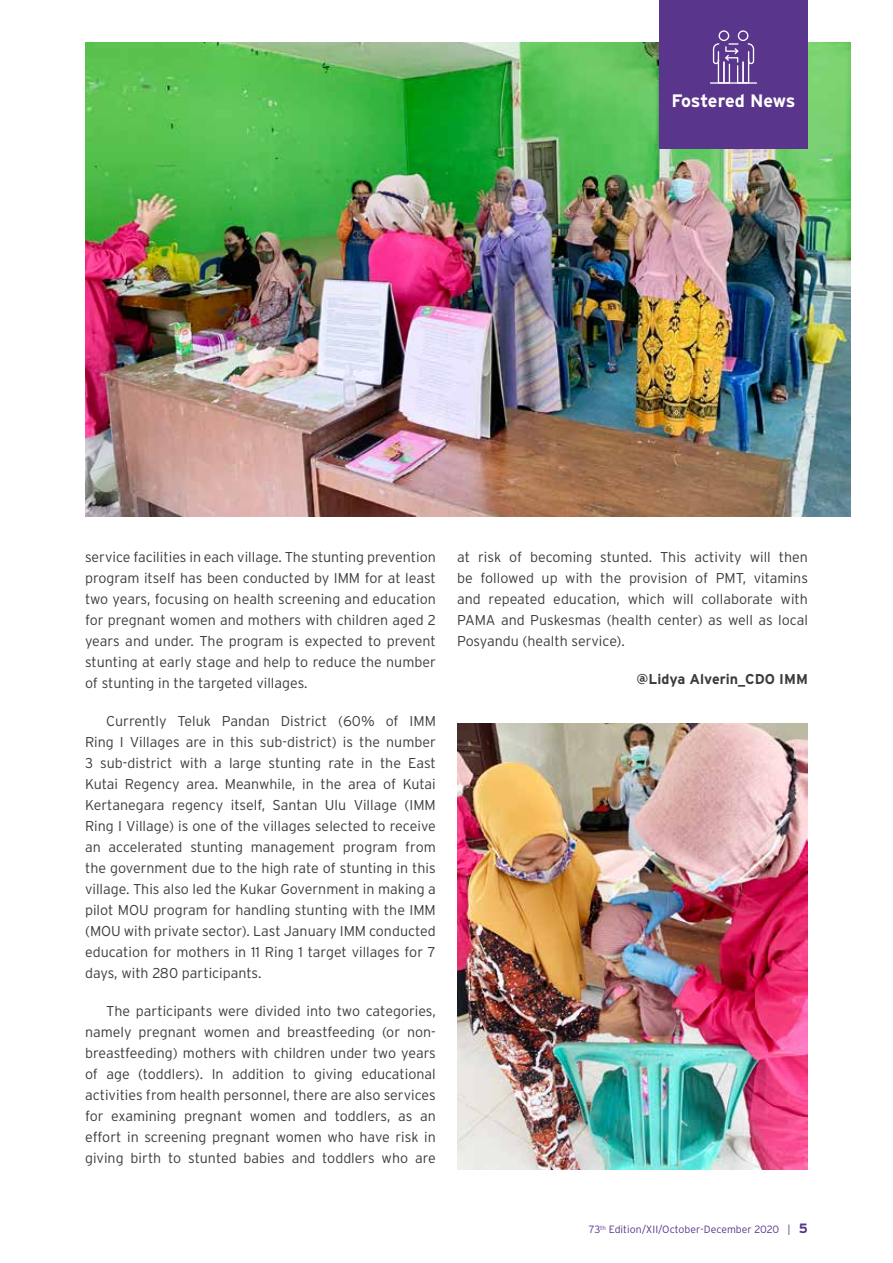
<style>
.page{position:relative;width:893px;height:1263px;background:#fff}
.page>*{position:absolute;margin:0;border:0;box-sizing:border-box;transform-origin:0 0}
.t1{font:700 18px "Interstate";letter-spacing:-.015em;color:#fff}
.t2{font:300 14.25px/21px "Interstate";color:#3c3c3b;text-align:justify}
.t3{font:700 14.25px "Interstate";color:#3c3c3b}
.t4{font:300 10.5px "Interstate";color:#59358c}
.s1{font-weight:700;font-size:13.5px}
</style>
<div class="page">
<img style="left:85px;top:43px;width:765px;height:474px">
<div style="left:659px;top:0;width:149px;height:149px;background:#59358c"></div>
<svg style="left:713px;top:30px;width:41px;height:52px"></svg>
<hr style="left:710px;top:82px;width:47px;height:2px;background:#fff">
<img style="left:457px;top:724px;width:351px;height:445px">
<p class="t1" style="left:671px;top:89px;width:126px">Fostered News</p>
<p class="t2" style="left:85px;top:546px;width:352px">service facilities in each village. The stunting prevention program itself has been conducted by IMM for at least two years, focusing on health screening and education for pregnant women and mothers with children aged 2 years and under. The program is expected to prevent stunting at early stage and help to reduce the number of stunting in the targeted villages.</p>
<p class="t2" style="left:85px;top:710px;width:352px;text-indent:21px">Currently Teluk Pandan District (60% of IMM Ring I Villages are in this sub-district) is the number 3 sub-district with a large stunting rate in the East Kutai Regency area. Meanwhile, in the area of Kutai Kertanegara regency itself, Santan Ulu Village (IMM Ring I Village) is one of the villages selected to receive an accelerated stunting management program from the government due to the high rate of stunting in this village. This also led the Kukar Government in making a pilot MOU program for handling stunting with the IMM (MOU with private sector). Last January IMM conducted education for mothers in 11 Ring 1 target villages for 7 days, with 280 participants.</p>
<p class="t2" style="left:85px;top:1001px;width:352px;text-indent:21px">The participants were divided into two categories, namely pregnant women and breastfeeding (or non&shy;breastfeeding) mothers with children under two years of age (toddlers). In addition to giving educational activities from health personnel, there are also services for examining pregnant women and toddlers, as an effort in screening pregnant women who have risk in giving birth to stunted babies and toddlers who are</p>
<p class="t2" style="left:457px;top:547px;width:352px">at risk of becoming stunted. This activity will then be followed up with the provision of PMT, vitamins and repeated education, which will collaborate with PAMA and Puskesmas (health center) as well as local Posyandu (health service).</p>
<p class="t3" style="left:637px;top:670px;width:173px">@Lidya Alverin_CDO IMM</p>
<p class="t4" style="left:589px;top:1223px;width:221px">73<sup>th</sup> Edition/XII/October-December 2020 | <span class="s1">5</span></p>
</div>
